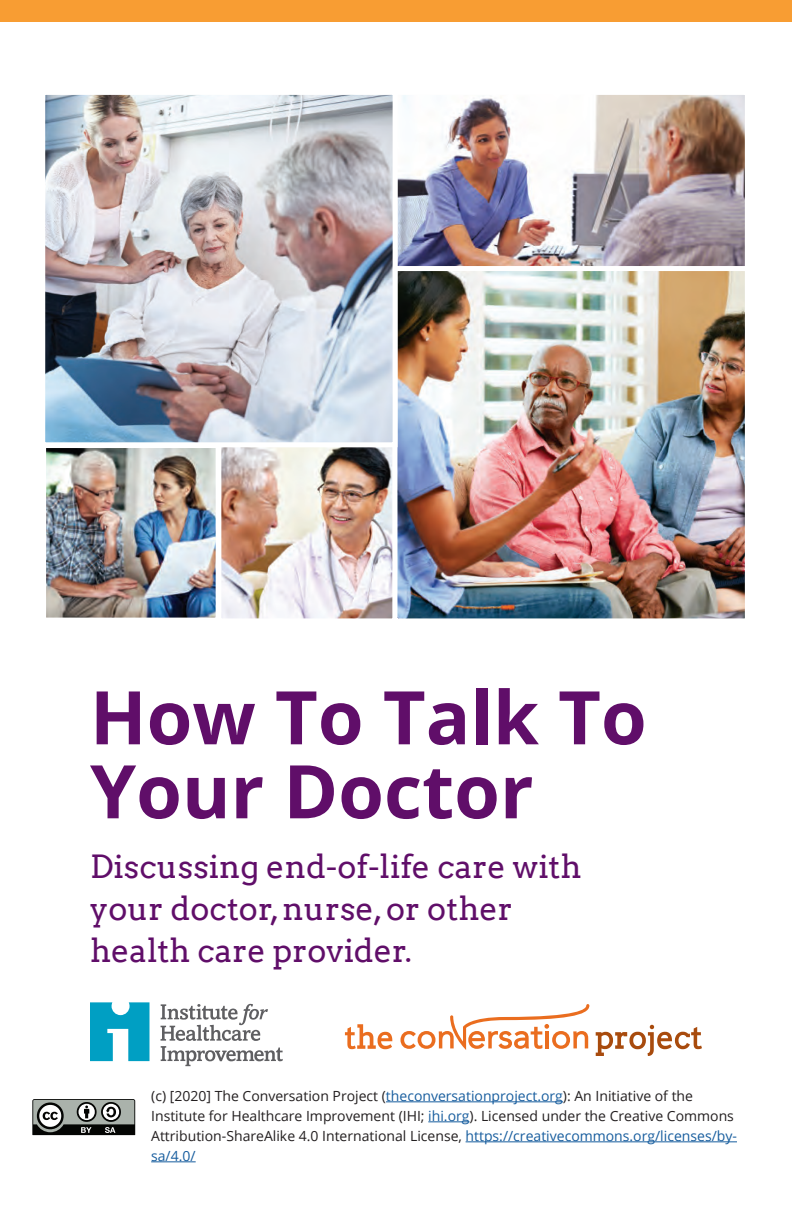
<style>
.page{position:relative;width:792px;height:1224px;background:#fff}
.page>*{position:absolute;margin:0;border:0;box-sizing:border-box;transform-origin:0 0}
.Cover_Title{font:700 74px/74px "Open Sans";color:#600e69}
.Cover_Subtitle{font:32px/42px "Arvo";color:#600e69}
.t1{font:14px/20px "Open Sans";color:#231f20}
.s1{color:#175d9e}
</style>
<div class="page">
<svg style="left:90px;top:1002px;width:60px;height:59px"></svg>
<svg style="left:161px;top:1004px;width:122px;height:62px"></svg>
<svg style="left:400px;top:1004px;width:189px;height:46px"></svg>
<svg style="left:345px;top:1024px;width:47px;height:25px"></svg>
<svg style="left:596px;top:1025px;width:106px;height:31px"></svg>
<img style="left:399px;top:96px;width:345px;height:169px">
<div style="left:393px;top:90px;width:357px;height:181px;border:5px solid #fff"></div>
<img style="left:47px;top:449px;width:168px;height:167px">
<div style="left:41px;top:443px;width:180px;height:179px;border:5px solid #fff"></div>
<img style="left:222px;top:448px;width:170px;height:169px">
<div style="left:216px;top:442px;width:182px;height:181px;border:5px solid #fff"></div>
<img style="left:399px;top:272px;width:345px;height:345px">
<div style="left:393px;top:266px;width:357px;height:357px;border:5px solid #fff"></div>
<img style="left:46px;top:96px;width:346px;height:345px">
<div style="left:40px;top:90px;width:358px;height:357px;border:5px solid #fff"></div>
<hr style="left:386px;top:1101px;width:177px;height:1px;background:#175d9e">
<hr style="left:428px;top:1121px;width:42px;height:1px;background:#175d9e">
<hr style="left:466px;top:1141px;width:271px;height:1px;background:#175d9e">
<hr style="left:151px;top:1161px;width:45px;height:1px;background:#175d9e">
<svg style="left:32px;top:1099px;width:104px;height:37px;background:#777b77"></svg>
<div style="left:0;top:0;width:792px;height:22px;background:#f89d33"></div>
<p class="Cover_Title" style="left:90px;top:679px;width:558px">How To Talk To<br>Your Doctor</p>
<p class="Cover_Subtitle" style="left:90px;top:846px;width:493px">Discussing end-of-life care with your doctor, nurse, or other health care provider.</p>
<p class="t1" style="left:151px;top:1085px;width:587px">(c) [2020] The Conversation Project (<span class="s1">theconversationproject.org</span>): An Initiative of the Institute for Healthcare Improvement (IHI; <span class="s1">ihi.org</span>). Licensed under the Creative Commons Attribution-ShareAlike 4.0 International License, <span class="s1">https://creativecommons.org/licenses/by&shy;sa/4.0/</span></p>
</div>
